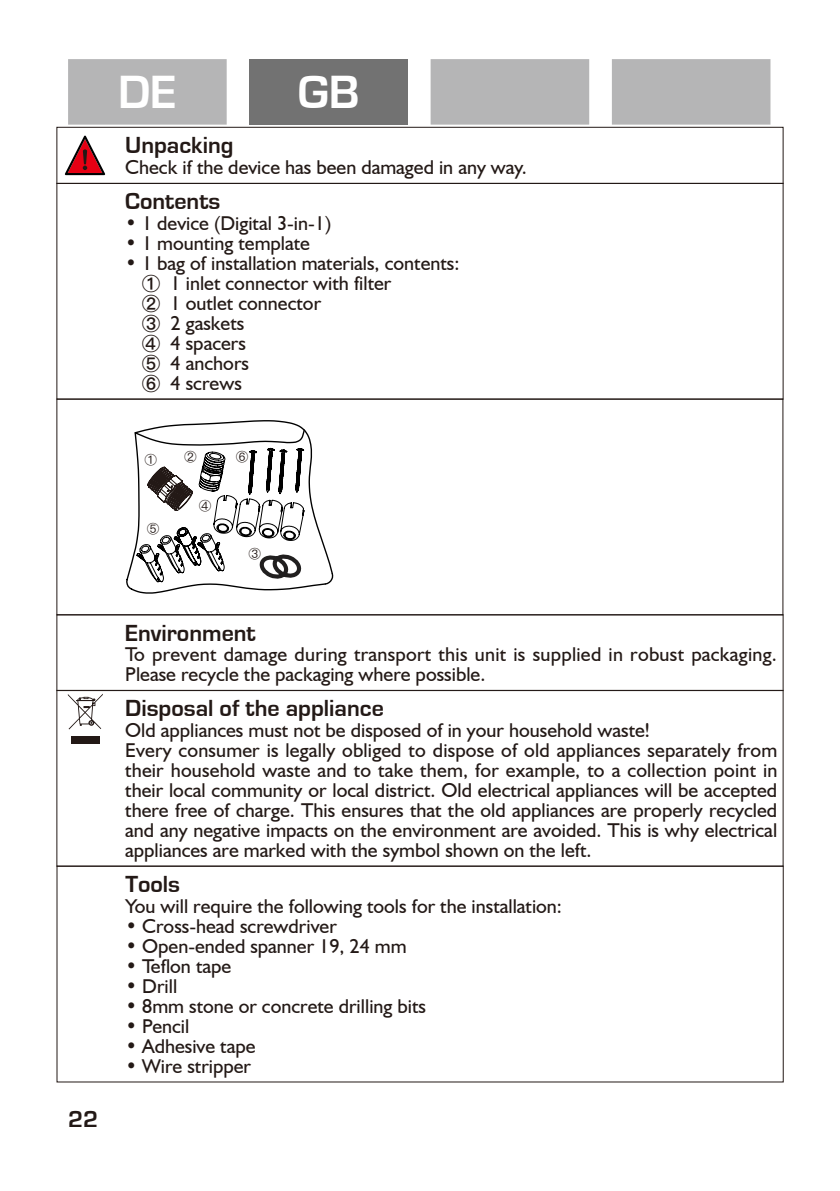
<style>
.page{position:relative;width:840px;height:1191px;background:#fff}
.page>*{position:absolute;margin:0;border:0;box-sizing:border-box;transform-origin:0 0}
.t1{font:700 48px "Eurostile";color:#fff}
.正文-标题{font:700 24px "Eurostile";color:#231916}
.正文{font:20px/20px "Humanist 521 BT";color:#231916}
.正文-2{font:12px "Ping Fang HK";color:#231916}
.s1{font-family:"Ping Fang HK";font-weight:500;font-size:18px}
</style>
<div class="page">
<svg style="left:68px;top:59px;width:702px;height:66px;background:#bebebf"></svg>
<div style="left:249px;top:59px;width:159px;height:66px;background:#727272"></div>
<div style="left:57px;top:127px;width:725px;height:57px;border:1px solid #231916"></div>
<div style="left:57px;top:690px;width:725px;height:176px;border:1px solid #231916"></div>
<div style="left:57px;top:865px;width:726px;height:217px;border:1px solid #231916"></div>
<div style="left:57px;top:183px;width:725px;height:216px;border:1px solid #231916"></div>
<svg style="left:65px;top:136px;width:40px;height:39px"></svg>
<div style="left:57px;top:399px;width:725px;height:216px;border:1px solid #231916"></div>
<svg style="left:68px;top:694px;width:34px;height:35px"></svg>
<div style="left:71px;top:736px;width:28px;height:7px;background:#231916"></div>
<svg style="left:126px;top:420px;width:208px;height:174px"></svg>
<h1 class="t1" style="left:118px;top:66px;width:60px">DE</h1>
<h1 class="t1" style="left:298px;top:66px;width:63px">GB</h1>
<p class="正文-标题" style="left:125px;top:132px;width:110px">Unpacking</p>
<p class="正文" style="left:125px;top:157px;width:403px">Check if the device has been damaged in any way.</p>
<p class="正文-标题" style="left:125px;top:188px;width:97px">Contents</p>
<p class="正文" style="left:125px;top:213px;width:207px">• 1 device (Digital 3-in-1)</p>
<p class="正文" style="left:125px;top:233px;width:186px">• 1 mounting template</p>
<p class="正文" style="left:125px;top:253px;width:335px">• 1 bag of installation materials, contents:</p>
<p class="正文" style="left:142px;top:273px;width:250px"><span class="s1">①</span> 1 inlet connector with filter</p>
<p class="正文" style="left:142px;top:293px;width:180px"><span class="s1">②</span> 1 outlet connector</p>
<p class="正文" style="left:142px;top:313px;width:103px"><span class="s1">③</span> 2 gaskets</p>
<p class="正文" style="left:142px;top:333px;width:105px"><span class="s1">④</span> 4 spacers</p>
<p class="正文" style="left:142px;top:353px;width:108px"><span class="s1">⑤</span> 4 anchors</p>
<p class="正文" style="left:142px;top:373px;width:101px"><span class="s1">⑥</span> 4 screws</p>
<p class="正文-2" style="left:145px;top:452px;width:13px">①</p>
<p class="正文-2" style="left:184px;top:449px;width:13px">②</p>
<p class="正文-2" style="left:147px;top:522px;width:13px">⑤</p>
<p class="正文-2" style="left:199px;top:499px;width:13px">④</p>
<p class="正文-2" style="left:236px;top:449px;width:13px">⑥</p>
<p class="正文-2" style="left:248px;top:546px;width:13px">③</p>
<p class="正文-标题" style="left:68px;top:1106px;width:32px">22</p>
<p class="正文-标题" style="left:125px;top:619px;width:132px">Environment</p>
<p class="正文" style="left:125px;top:644px;width:653px">To prevent damage during transport this unit is supplied in robust packaging.<br>Please recycle the packaging where possible.</p>
<p class="正文-标题" style="left:125px;top:695px;width:260px">Disposal of the appliance</p>
<p class="正文" style="left:125px;top:720px;width:526px">Old appliances must not be disposed of in your household waste!</p>
<p class="正文" style="left:125px;top:740px;width:653px;text-align:justify">Every consumer is legally obliged to dispose of old appliances separately from their household waste and to take them, for example, to a collection point in their local community or local district. Old electrical appliances will be accepted there free of charge. This ensures that the old appliances are properly recycled and any negative impacts on the environment are avoided. This is why electrical appliances are marked with the symbol shown on the left.</p>
<p class="正文-标题" style="left:125px;top:871px;width:56px">Tools</p>
<p class="正文" style="left:125px;top:895px;width:438px">You will require the following tools for the installation:</p>
<p class="正文" style="left:125px;top:915px;width:213px">• Cross-head screwdriver</p>
<p class="正文" style="left:125px;top:935px;width:282px">• Open-ended spanner 19, 24 mm</p>
<p class="正文" style="left:125px;top:955px;width:107px">• Teflon tape</p>
<p class="正文" style="left:125px;top:975px;width:53px">• Drill</p>
<p class="正文" style="left:125px;top:995px;width:302px">• 8mm stone or concrete drilling bits</p>
<p class="正文" style="left:125px;top:1015px;width:65px">• Pencil</p>
<p class="正文" style="left:125px;top:1035px;width:132px">• Adhesive tape</p>
<p class="正文" style="left:125px;top:1055px;width:127px">• Wire stripper</p>
</div>
